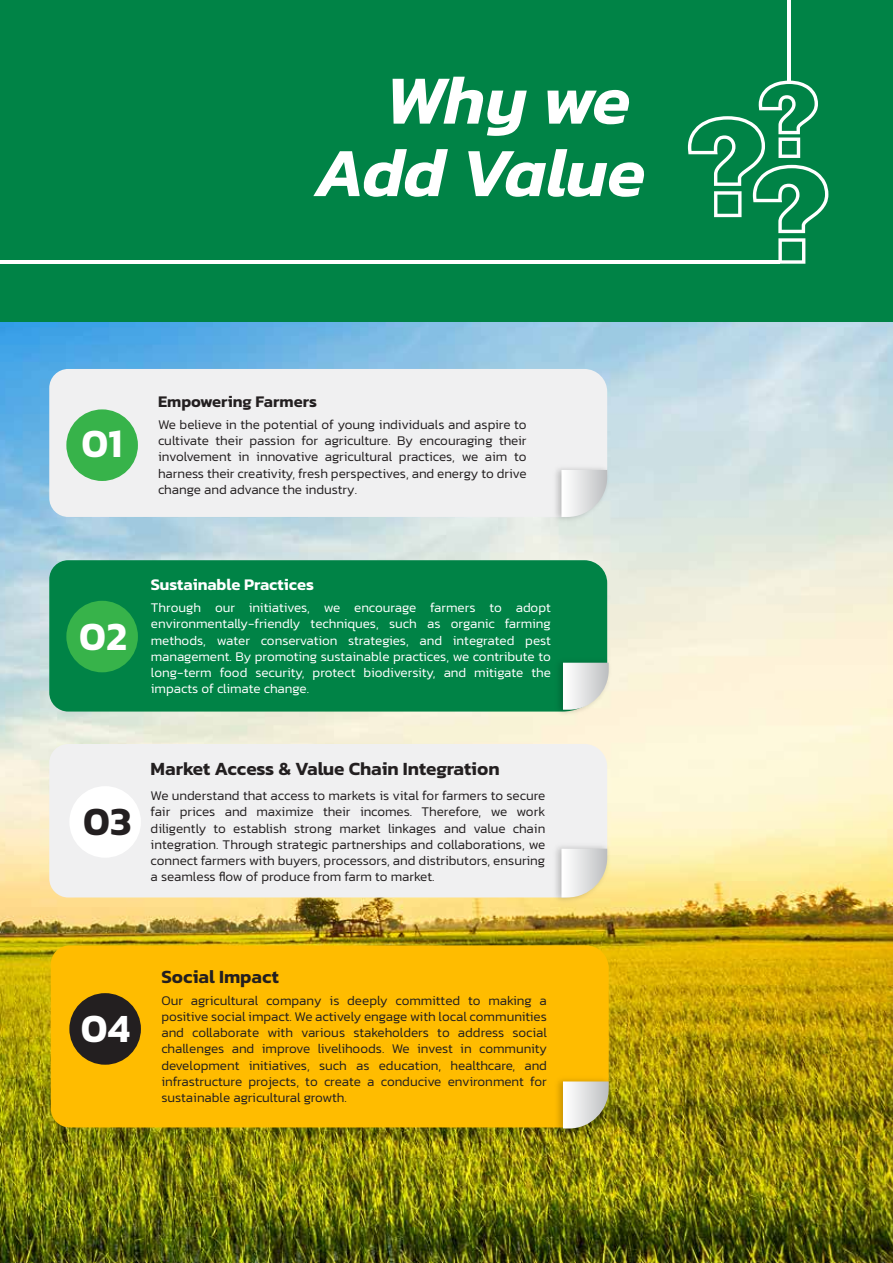
<style>
.page{position:relative;width:893px;height:1263px;background:#fff}
.page>*{position:absolute;margin:0;border:0;box-sizing:border-box;transform-origin:0 0}
.t1{font:italic 600 69.6px/72.4px "Kanit";letter-spacing:-.025em;color:#fff;text-align:right}
.t2{font:600 40.65px "Kanit";color:#fff}
.t3{font:600 40.65px "Kanit";color:#231f20}
.t4{font:600 18.9px "Kanit";color:#231f20}
.t5{font:600 16.5px "Kanit";color:#fff}
.t6{font:600 16.5px "Kanit";color:#231f20}
.t7{font:300 13.5px/16.2px "Kanit";color:#231f20;text-align:justify}
.t8{font:300 13.5px/16.2px "Kanit";color:#fff;text-align:justify}
</style>
<div class="page">
<img style="left:0;top:321px;width:893px;height:942px">
<div style="left:0;top:0;width:893px;height:321px;background:#008346"></div>
<svg style="left:688px;top:81px;width:140px;height:183px"></svg>
<hr style="left:787px;top:0;width:4px;height:82px;background:#fff">
<hr style="left:401px;top:260px;width:379px;height:4px;background:#fff">
<hr style="left:0;top:260px;width:444px;height:4px;background:#fff">
<div style="left:49px;top:369px;width:558px;height:148px;background:#f0f0f1"></div>
<img style="left:550px;top:461px;width:63px;height:65px">
<svg style="left:561px;top:470px;width:46px;height:47px"></svg>
<div style="left:49px;top:560px;width:558px;height:151px;background:#008346"></div>
<img style="left:551px;top:654px;width:63px;height:64px">
<svg style="left:563px;top:663px;width:46px;height:47px"></svg>
<div style="left:49px;top:744px;width:558px;height:153px;background:#f0f0f1"></div>
<img style="left:550px;top:840px;width:63px;height:66px">
<svg style="left:561px;top:849px;width:46px;height:48px"></svg>
<div style="left:51px;top:945px;width:558px;height:182px;background:#ffbc00"></div>
<img style="left:552px;top:1073px;width:63px;height:64px">
<svg style="left:563px;top:1081px;width:46px;height:47px"></svg>
<div style="left:69px;top:993px;width:72px;height:72px;background:#231f20;border-radius:50%"></div>
<div style="left:69px;top:786px;width:72px;height:72px;background:#fff;border-radius:50%"></div>
<div style="left:66px;top:601px;width:72px;height:71px;background:#37b34a;border-radius:50%"></div>
<div style="left:66px;top:409px;width:72px;height:72px;background:#37b34a;border-radius:50%"></div>
<h1 class="t1" style="left:315px;top:62px;width:332px">Why we<br>Add Value</h1>
<h2 class="t2" style="left:81px;top:412px;width:43px">01</h2>
<p class="t6" style="left:158px;top:389px;width:160px">Empowering Farmers</p>
<p class="t7" style="left:158px;top:416px;width:370px">We believe in the potential of young individuals and aspire to cultivate their passion for agriculture. By encouraging their involvement in innovative agricultural practices, we aim to harness their creativity, fresh perspectives, and energy to drive change and advance the industry.</p>
<h2 class="t2" style="left:79px;top:605px;width:49px">02</h2>
<p class="t5" style="left:151px;top:572px;width:165px">Sustainable Practices</p>
<p class="t8" style="left:151px;top:599px;width:402px">Through our initiatives, we encourage farmers to adopt environmentally-friendly techniques, such as organic farming methods, water conservation strategies, and integrated pest management. By promoting sustainable practices, we contribute to long-term food security, protect biodiversity, and mitigate the impacts of climate change.</p>
<h2 class="t3" style="left:83px;top:790px;width:50px">03</h2>
<h3 class="t4" style="left:151px;top:754px;width:351px">Market Access &amp; Value Chain Integration</h3>
<p class="t7" style="left:151px;top:787px;width:396px">We understand that access to markets is vital for farmers to secure fair prices and maximize their incomes. Therefore, we work diligently to establish strong market linkages and value chain integration. Through strategic partnerships and collaborations, we connect farmers with buyers, processors, and distributors, ensuring a seamless flow of produce from farm to market.</p>
<h2 class="t2" style="left:81px;top:997px;width:51px">04</h2>
<h3 class="t4" style="left:161px;top:962px;width:119px">Social Impact</h3>
<p class="t7" style="left:161px;top:992px;width:387px">Our agricultural company is deeply committed to making a positive social impact. We actively engage with local communities and collaborate with various stakeholders to address social challenges and improve livelihoods. We invest in community development initiatives, such as education, healthcare, and infrastructure projects, to create a conducive environment for sustainable agricultural growth.</p>
</div>
